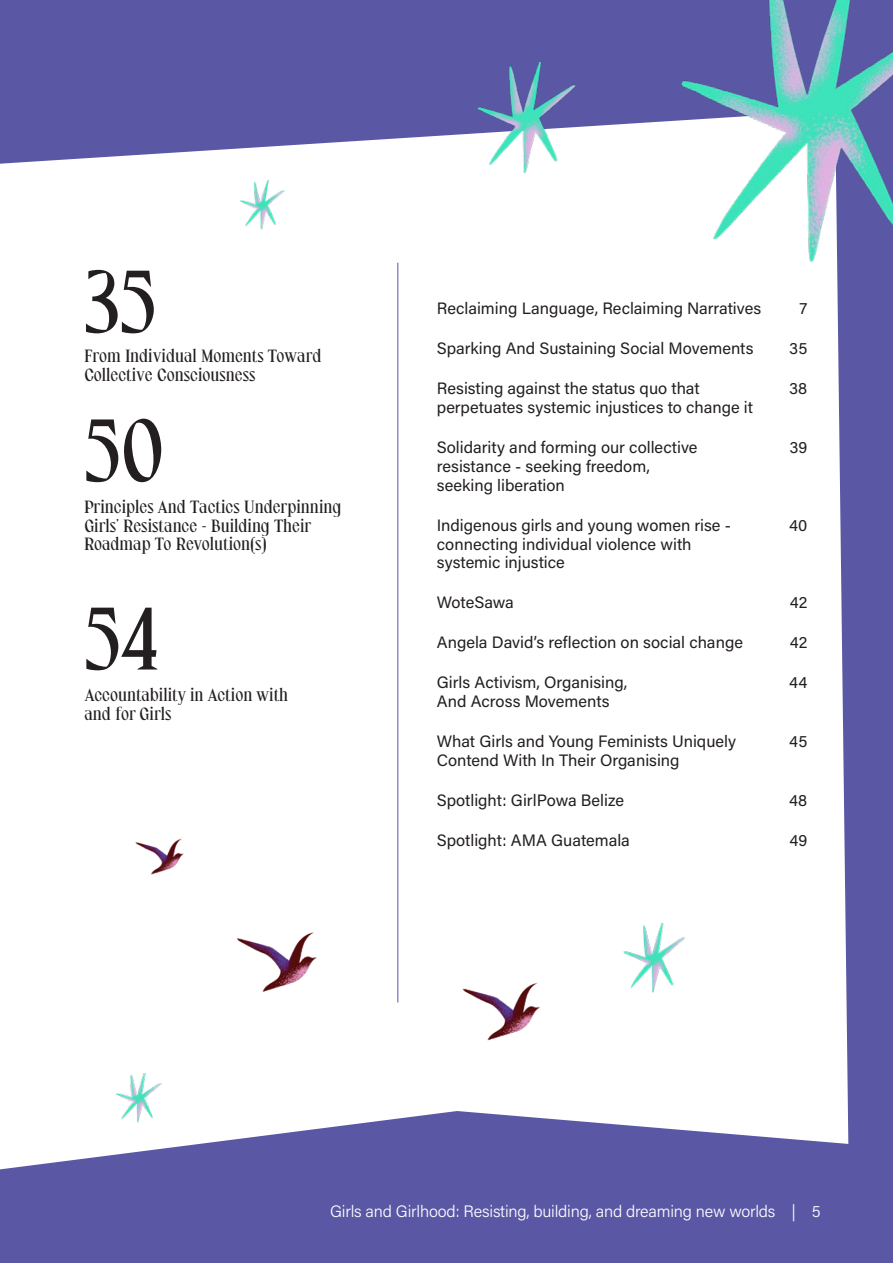
<style>
.page{position:relative;width:893px;height:1263px;background:#5a57a5}
.page>*{position:absolute;margin:0;border:0;box-sizing:border-box;transform-origin:0 0}
.t1{font:82.5px "Flaviotte";color:#231f20}
.t2{font:16.5px/18.8px "Acumin Pro";color:#231f20}
.t3{font:16.5px/18.8px "Flaviotte";color:#231f20}
._01__Body_copy__11pt{font:300 16.5px "Acumin Pro";letter-spacing:-.015em;color:#fff}
</style>
<div class="page">
<div style="left:0;top:120px;width:848px;height:1049px;background:#fff"></div>
<hr style="left:397px;top:263px;width:1px;height:739px;background:#5a57a5">
<img style="left:457px;top:974px;width:92px;height:76px">
<img style="left:133px;top:834px;width:56px;height:46px">
<img style="left:232px;top:924px;width:95px;height:78px">
<img style="left:674px;top:0;width:219px;height:265px">
<img style="left:475px;top:63px;width:102px;height:110px">
<img style="left:623px;top:924px;width:63px;height:68px">
<img style="left:116px;top:1074px;width:45px;height:49px">
<img style="left:239px;top:180px;width:45px;height:49px">
<p class="t1" style="left:84px;top:251px;width:73px">35</p>
<p class="t3" style="left:84px;top:347px;width:239px">From Individual Moments Toward<br>Collective Consciousness</p>
<p class="t1" style="left:84px;top:400px;width:82px">50</p>
<p class="t3" style="left:84px;top:497px;width:259px">Principles And Tactics Underpinning<br>Girls’ Resistance - Building Their<br>Roadmap To Revolution(s)</p>
<p class="t1" style="left:84px;top:588px;width:77px">54</p>
<p class="t3" style="left:84px;top:685px;width:205px">Accountability in Action with and for Girls</p>
<p class="t2" style="left:437px;top:299px;width:326px">Reclaiming Language, Reclaiming Narratives</p>
<p class="t2" style="left:799px;top:299px;width:9px">7</p>
<p class="t2" style="left:437px;top:339px;width:318px">Sparking And Sustaining Social Movements</p>
<p class="t2" style="left:789px;top:339px;width:20px">35</p>
<p class="t2" style="left:437px;top:379px;width:264px">Resisting against the status quo that</p>
<p class="t2" style="left:789px;top:379px;width:20px">38</p>
<p class="t2" style="left:437px;top:397px;width:318px">perpetuates systemic injustices to change it</p>
<p class="t2" style="left:437px;top:437px;width:262px">Solidarity and forming our collective</p>
<p class="t2" style="left:789px;top:437px;width:19px">39</p>
<p class="t2" style="left:437px;top:456px;width:214px">resistance - seeking freedom, seeking liberation</p>
<p class="t2" style="left:437px;top:515px;width:296px">Indigenous girls and young women rise -</p>
<p class="t2" style="left:789px;top:515px;width:20px">40</p>
<p class="t2" style="left:437px;top:534px;width:256px">connecting individual violence with systemic injustice</p>
<p class="t2" style="left:437px;top:592px;width:79px">WoteSawa</p>
<p class="t2" style="left:790px;top:592px;width:19px">42</p>
<p class="t2" style="left:437px;top:632px;width:308px">Angela David’s reflection on social change</p>
<p class="t2" style="left:790px;top:632px;width:19px">42</p>
<p class="t2" style="left:437px;top:672px;width:192px">Girls Activism, Organising,</p>
<p class="t2" style="left:789px;top:672px;width:20px">44</p>
<p class="t2" style="left:437px;top:691px;width:174px">And Across Movements</p>
<p class="t2" style="left:437px;top:731px;width:301px">What Girls and Young Feminists Uniquely</p>
<p class="t2" style="left:789px;top:731px;width:20px">45</p>
<p class="t2" style="left:437px;top:750px;width:244px">Contend With In Their Organising</p>
<p class="t2" style="left:437px;top:790px;width:189px">Spotlight: GirlPowa Belize</p>
<p class="t2" style="left:789px;top:790px;width:20px">48</p>
<p class="t2" style="left:437px;top:830px;width:195px">Spotlight: AMA Guatemala</p>
<p class="t2" style="left:789px;top:830px;width:19px">49</p>
<p class="_01__Body_copy__11pt" style="left:330px;top:1200px;width:492px">Girls and Girlhood: Resisting, building, and dreaming new worlds | 5</p>
</div>
